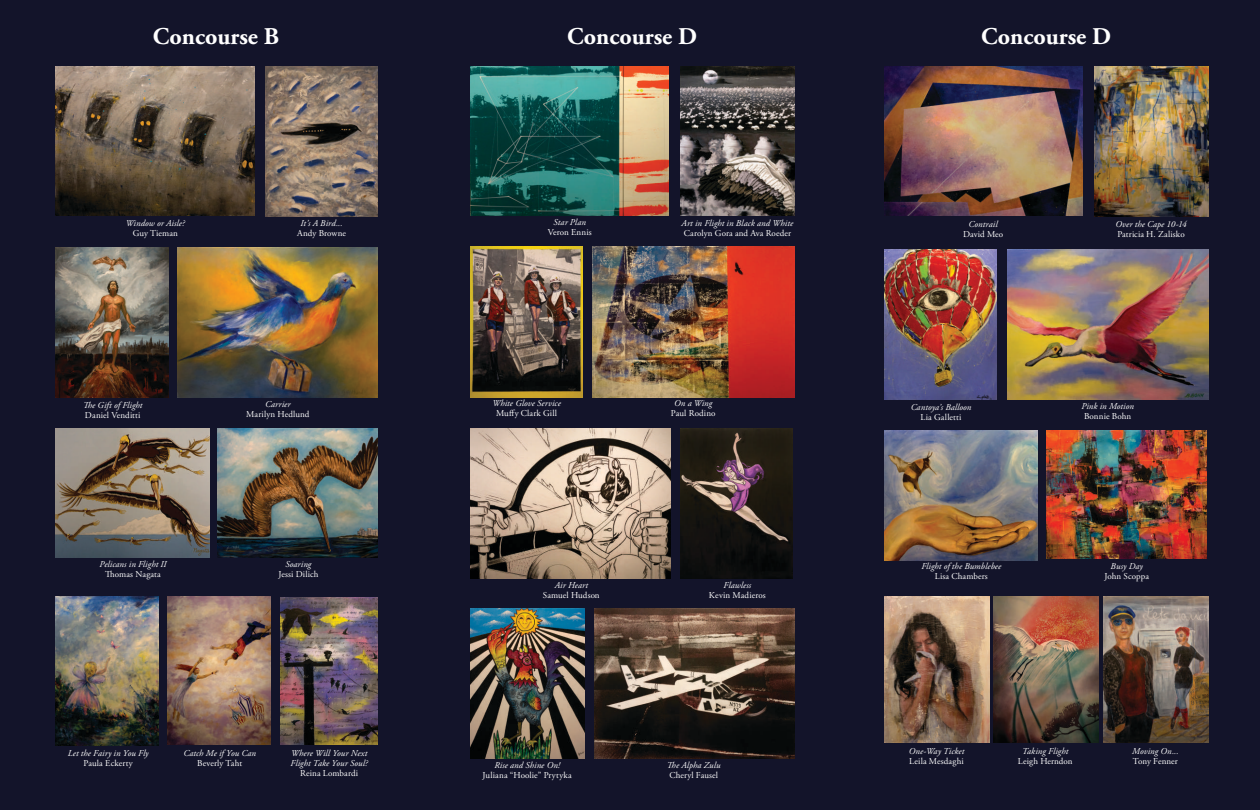
<style>
.page{position:relative;width:1260px;height:810px;background:#fff}
.page>*{position:absolute;margin:0;border:0;box-sizing:border-box;transform-origin:0 0}
.t1{font:700 24px "Adobe Garamond Pro";color:#fff}
.t2{font:italic 9px/10px "Adobe Garamond Pro";letter-spacing:.01em;color:#fff}
.t3{font:9px "Adobe Garamond Pro";letter-spacing:.01em;color:#fff}
</style>
<div class="page">
<div style="left:1px;top:0;width:1259px;height:810px;background:#13142a"></div>
<img style="left:470px;top:66px;width:199px;height:149px">
<img style="left:680px;top:66px;width:114px;height:149px">
<img style="left:470px;top:247px;width:113px;height:150px">
<img style="left:592px;top:247px;width:202px;height:150px">
<img style="left:680px;top:429px;width:113px;height:150px">
<img style="left:470px;top:429px;width:200px;height:150px">
<img style="left:884px;top:67px;width:199px;height:149px">
<img style="left:1094px;top:67px;width:114px;height:149px">
<img style="left:884px;top:249px;width:113px;height:150px">
<img style="left:1007px;top:249px;width:201px;height:151px">
<img style="left:470px;top:608px;width:114px;height:150px">
<img style="left:594px;top:608px;width:200px;height:150px">
<img style="left:56px;top:67px;width:198px;height:149px">
<img style="left:266px;top:67px;width:112px;height:149px">
<img style="left:56px;top:247px;width:112px;height:151px">
<img style="left:178px;top:247px;width:200px;height:151px">
<img style="left:280px;top:597px;width:98px;height:148px">
<img style="left:167px;top:597px;width:103px;height:148px">
<img style="left:56px;top:597px;width:103px;height:148px">
<img style="left:56px;top:429px;width:154px;height:129px">
<img style="left:218px;top:429px;width:160px;height:129px">
<img style="left:884px;top:597px;width:105px;height:146px">
<img style="left:994px;top:597px;width:105px;height:146px">
<img style="left:1103px;top:597px;width:105px;height:146px">
<img style="left:884px;top:431px;width:154px;height:129px">
<img style="left:1046px;top:431px;width:160px;height:127px">
<h1 class="t1" style="left:153px;top:23px;width:128px">Concourse B</h1>
<h1 class="t1" style="left:567px;top:23px;width:131px">Concourse D</h1>
<h1 class="t1" style="left:981px;top:23px;width:131px">Concourse D</h1>
<p class="t2" style="left:126px;top:219px;width:61px">Window or Aisle?</p>
<p class="t3" style="left:133px;top:228px;width:47px">Guy Tieman</p>
<p class="t2" style="left:301px;top:219px;width:44px">It’s A Bird...</p>
<p class="t3" style="left:297px;top:228px;width:50px">Andy Browne</p>
<p class="t2" style="left:554px;top:217px;width:34px">Star Plan</p>
<p class="t3" style="left:548px;top:226px;width:45px">Veron Ennis</p>
<p class="t2" style="left:682px;top:218px;width:113px">Art in Flight in Black and White</p>
<p class="t3" style="left:684px;top:227px;width:109px">Carolyn Gora and Ava Roeder</p>
<p class="t2" style="left:969px;top:219px;width:31px">Contrail</p>
<p class="t3" style="left:963px;top:228px;width:42px">David Meo</p>
<p class="t2" style="left:1115px;top:219px;width:73px">Over the Cape 10-14</p>
<p class="t3" style="left:1117px;top:228px;width:69px">Patricia H. Zalisko</p>
<p class="t2" style="left:83px;top:401px;width:61px">The Gift of Flight</p>
<p class="t3" style="left:85px;top:410px;width:57px">Daniel Venditti</p>
<p class="t2" style="left:265px;top:400px;width:27px">Carrier</p>
<p class="t3" style="left:246px;top:409px;width:65px">Marilyn Hedlund</p>
<p class="t2" style="left:492px;top:398px;width:70px">White Glove Service</p>
<p class="t3" style="left:496px;top:408px;width:62px">Muffy Clark Gill</p>
<p class="t2" style="left:674px;top:398px;width:40px">On a Wing</p>
<p class="t3" style="left:671px;top:408px;width:46px">Paul Rodino</p>
<p class="t2" style="left:911px;top:402px;width:62px">Cantoya’s Balloon</p>
<p class="t3" style="left:921px;top:411px;width:42px">Lia Galletti</p>
<p class="t2" style="left:1081px;top:402px;width:54px">Pink in Motion</p>
<p class="t3" style="left:1084px;top:411px;width:49px">Bonnie Bohn</p>
<p class="t2" style="left:99px;top:560px;width:69px">Pelicans in Flight II</p>
<p class="t3" style="left:105px;top:569px;width:57px">Thomas Nagata</p>
<p class="t2" style="left:285px;top:560px;width:27px">Soaring</p>
<p class="t3" style="left:278px;top:569px;width:41px">Jessi Dilich</p>
<p class="t2" style="left:555px;top:580px;width:35px">Air Heart</p>
<p class="t3" style="left:543px;top:589px;width:58px">Samuel Hudson</p>
<p class="t2" style="left:724px;top:580px;width:29px">Flawless</p>
<p class="t3" style="left:709px;top:590px;width:58px">Kevin Madieros</p>
<p class="t2" style="left:921px;top:562px;width:81px">Flight of the Bumblebee</p>
<p class="t3" style="left:935px;top:571px;width:54px">Lisa Chambers</p>
<p class="t2" style="left:1111px;top:562px;width:34px">Busy Day</p>
<p class="t3" style="left:1104px;top:571px;width:46px">John Scoppa</p>
<p class="t2" style="left:68px;top:748px;width:82px">Let the Fairy in You Fly</p>
<p class="t3" style="left:84px;top:757px;width:51px">Paula Eckerty</p>
<p class="t2" style="left:183px;top:748px;width:74px">Catch Me if You Can</p>
<p class="t3" style="left:197px;top:757px;width:46px">Beverly Taht</p>
<p class="t2" style="left:291px;top:748px;width:79px">Where Will Your Next<br>Flight Take Your Soul?</p>
<p class="t3" style="left:300px;top:767px;width:60px">Reina Lombardi</p>
<p class="t2" style="left:494px;top:761px;width:67px">Rise and Shine On!</p>
<p class="t3" style="left:483px;top:770px;width:91px">Juliana “Hoolie” Prytyka</p>
<p class="t2" style="left:667px;top:761px;width:55px">The Alpha Zulu</p>
<p class="t3" style="left:669px;top:770px;width:50px">Cheryl Fausel</p>
<p class="t2" style="left:909px;top:746px;width:57px">One-Way Ticket</p>
<p class="t3" style="left:909px;top:756px;width:56px">Leila Mesdaghi</p>
<p class="t2" style="left:1022px;top:746px;width:48px">Taking Flight</p>
<p class="t3" style="left:1018px;top:756px;width:56px">Leigh Herndon</p>
<p class="t2" style="left:1132px;top:746px;width:48px">Moving On...</p>
<p class="t3" style="left:1133px;top:756px;width:46px">Tony Fenner</p>
</div>
